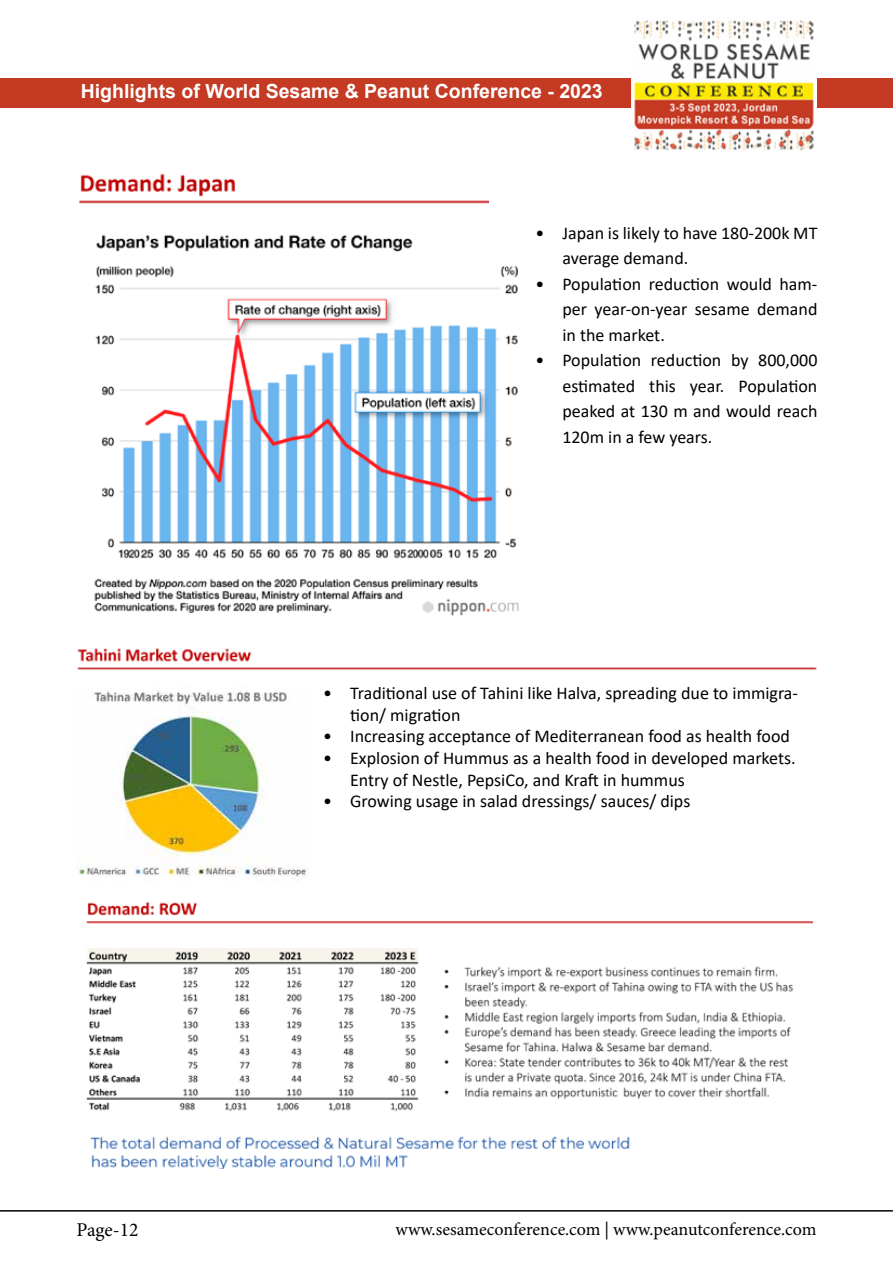
<style>
.page{position:relative;width:893px;height:1263px;background:#fff}
.page>*{position:absolute;margin:0;border:0;box-sizing:border-box;transform-origin:0 0}
.t1{font:700 19.5px "Arial";color:#fff}
.t2{font:19.5px "Minion Pro";letter-spacing:-.005em;color:#000}
.t3{font:18px/25.5px "Calibri";color:#000}
.t4{font:18px "Minion Pro";color:#000}
</style>
<div class="page">
<div style="left:0;top:78px;width:892px;height:30px;background:#c53a23"></div>
<hr style="left:0;top:1210px;width:893px;height:1px;background:#000">
<img style="left:632px;top:20px;width:184px;height:130px">
<img style="left:94px;top:234px;width:425px;height:382px">
<img style="left:79px;top:173px;width:410px;height:31px">
<img style="left:77px;top:648px;width:739px;height:22px">
<img style="left:78px;top:691px;width:230px;height:186px">
<img style="left:86px;top:901px;width:726px;height:211px">
<img style="left:90px;top:1136px;width:540px;height:32px">
<p class="t1" style="left:81px;top:78px;width:523px">Highlights of World Sesame &amp; Peanut Conference - 2023</p>
<p class="t3" style="left:562px;top:220px;width:257px;text-indent:-27px">• Japan is likely to have 180-200k MT average demand.</p>
<p class="t3" style="left:562px;top:271px;width:257px;text-align:justify;text-indent:-27px">• Population reduction would ham&shy;per year-on-year sesame demand in the market.</p>
<p class="t3" style="left:562px;top:347px;width:257px;text-align:justify;text-indent:-27px">• Population reduction by 800,000 estimated this year. Population peaked at 130 m and would reach 120m in a few years.</p>
<p class="t3" style="left:350px;top:682px;width:449px;line-height:21.6px;text-indent:-27px">• Traditional use of Tahini like Halva, spreading due to immigra&shy;tion/ migration</p>
<p class="t3" style="left:323px;top:723px;width:468px">• Increasing acceptance of Mediterranean food as health food</p>
<p class="t3" style="left:350px;top:747px;width:447px;line-height:21.6px;text-indent:-27px">• Explosion of Hummus as a health food in developed markets.<br>Entry of Nestle, PepsiCo, and Kraft in hummus</p>
<p class="t3" style="left:323px;top:788px;width:369px">• Growing usage in salad dressings/ sauces/ dips</p>
<p class="t2" style="left:77px;top:1216px;width:63px">Page-12</p>
<p class="t4" style="left:395px;top:1217px;width:422px">www.sesameconference.com | www.peanutconference.com</p>
</div>
